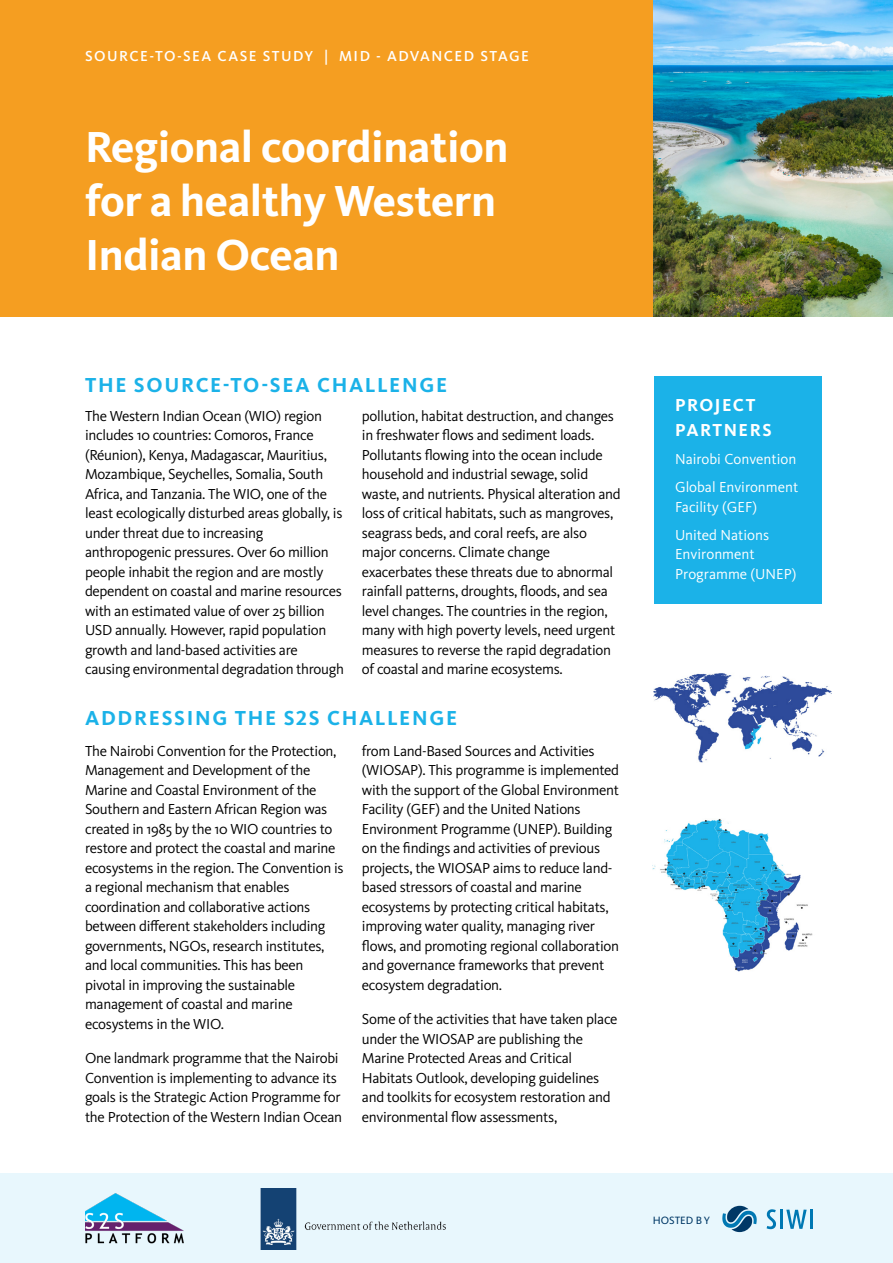
<style>
.page{position:relative;width:893px;height:1263px;background:#fff}
.page>*{position:absolute;margin:0;border:0;box-sizing:border-box;transform-origin:0 0}
.t1{font:700 45px/54px "Kievit OT";letter-spacing:-.01em;color:#fff}
.Heading_2{font:700 21px "Kievit OT";letter-spacing:.08em;color:#1bb2e8}
.body_1{font:700 18px/25.2px "Kievit OT";letter-spacing:.08em;color:#fff}
.body_1-2{font:15px/19.5px "Kievit OT";letter-spacing:-.02em;color:#000}
.body_1-3{font:15px/28px "Kievit OT";color:#fff}
.t2{font:500 15px "Kievit OT";letter-spacing:.1em;color:#fff}
.t3{font:10.95px "Kievit OT";color:#003866}
</style>
<div class="page">
<div style="left:0;top:1174px;width:893px;height:89px;background:#e8f7fd"></div>
<img style="left:654px;top:673px;width:177px;height:90px">
<img style="left:652px;top:819px;width:161px;height:153px">
<img style="left:85px;top:1193px;width:99px;height:51px">
<img style="left:260px;top:1188px;width:186px;height:61px">
<svg style="left:767px;top:1209px;width:9px;height:20px"></svg>
<hr style="left:780px;top:1209px;width:3px;height:20px;background:#0078b3">
<svg style="left:786px;top:1209px;width:21px;height:20px"></svg>
<hr style="left:810px;top:1209px;width:3px;height:20px;background:#0078b3">
<svg style="left:722px;top:1206px;width:35px;height:26px"></svg>
<div style="left:0;top:0;width:654px;height:316px;background:#f59e21"></div>
<img style="left:654px;top:0;width:239px;height:316px">
<div style="left:654px;top:376px;width:168px;height:228px;background:#1bb2e8"></div>
<p class="t2" style="left:85px;top:48px;width:445px">SOURCE-TO-SEA CASE STUDY | MID - ADVANCED STAGE</p>
<p class="t1" style="left:85px;top:120px;width:425px">Regional coordination for a healthy Western<br>Indian Ocean</p>
<p class="Heading_2" style="left:85px;top:373px;width:364px">THE SOURCE-TO-SEA CHALLENGE</p>
<p class="body_1-2" style="left:85px;top:406px;width:260px">The Western Indian Ocean (WIO) region includes 10 countries: Comoros, France (Réunion), Kenya, Madagascar, Mauritius, Mozambique, Seychelles, Somalia, South Africa, and Tanzania. The WIO, one of the least ecologically disturbed areas globally, is under threat due to increasing anthropogenic pressures. Over 60 million people inhabit the region and are mostly dependent on coastal and marine resources with an estimated value of over 25 billion USD annually. However, rapid population growth and land-based activities are causing environmental degradation through</p>
<p class="body_1-2" style="left:362px;top:406px;width:260px">pollution, habitat destruction, and changes in freshwater flows and sediment loads.<br>Pollutants flowing into the ocean include household and industrial sewage, solid waste, and nutrients. Physical alteration and loss of critical habitats, such as mangroves, seagrass beds, and coral reefs, are also major concerns. Climate change exacerbates these threats due to abnormal rainfall patterns, droughts, floods, and sea level changes. The countries in the region, many with high poverty levels, need urgent measures to reverse the rapid degradation of coastal and marine ecosystems.</p>
<p class="Heading_2" style="left:85px;top:706px;width:374px">ADDRESSING THE S2S CHALLENGE</p>
<p class="body_1-2" style="left:85px;top:741px;width:260px">The Nairobi Convention for the Protection, Management and Development of the Marine and Coastal Environment of the Southern and Eastern African Region was created in 1985 by the 10 WIO countries to restore and protect the coastal and marine ecosystems in the region. The Convention is a regional mechanism that enables coordination and collaborative actions between different stakeholders including governments, NGOs, research institutes, and local communities. This has been pivotal in improving the sustainable management of coastal and marine ecosystems in the WIO.</p>
<p class="body_1-2" style="left:85px;top:1048px;width:259px">One landmark programme that the Nairobi Convention is implementing to advance its goals is the Strategic Action Programme for the Protection of the Western Indian Ocean</p>
<p class="body_1-2" style="left:362px;top:741px;width:259px">from Land-Based Sources and Activities (WIOSAP). This programme is implemented with the support of the Global Environment Facility (GEF) and the United Nations Environment Programme (UNEP). Building on the findings and activities of previous projects, the WIOSAP aims to reduce land&shy;based stressors of coastal and marine ecosystems by protecting critical habitats, improving water quality, managing river flows, and promoting regional collaboration and governance frameworks that prevent ecosystem degradation.</p>
<p class="body_1-2" style="left:362px;top:1009px;width:257px">Some of the activities that have taken place under the WIOSAP are publishing the Marine Protected Areas and Critical Habitats Outlook, developing guidelines and toolkits for ecosystem restoration and environmental flow assessments,</p>
<p class="body_1" style="left:675px;top:393px;width:98px">PROJECT<br>PARTNERS</p>
<p class="body_1-3" style="left:675px;top:446px;width:125px">Nairobi Convention<br>Global Environment</p>
<p class="body_1-3" style="left:675px;top:493px;width:96px">Facility (GEF)<br>United Nations</p>
<p class="body_1-3" style="left:675px;top:545px;width:123px;line-height:19.5px">Environment<br>Programme (UNEP)</p>
<p class="t3" style="left:653px;top:1214px;width:59px">HOSTED B Y</p>
</div>
